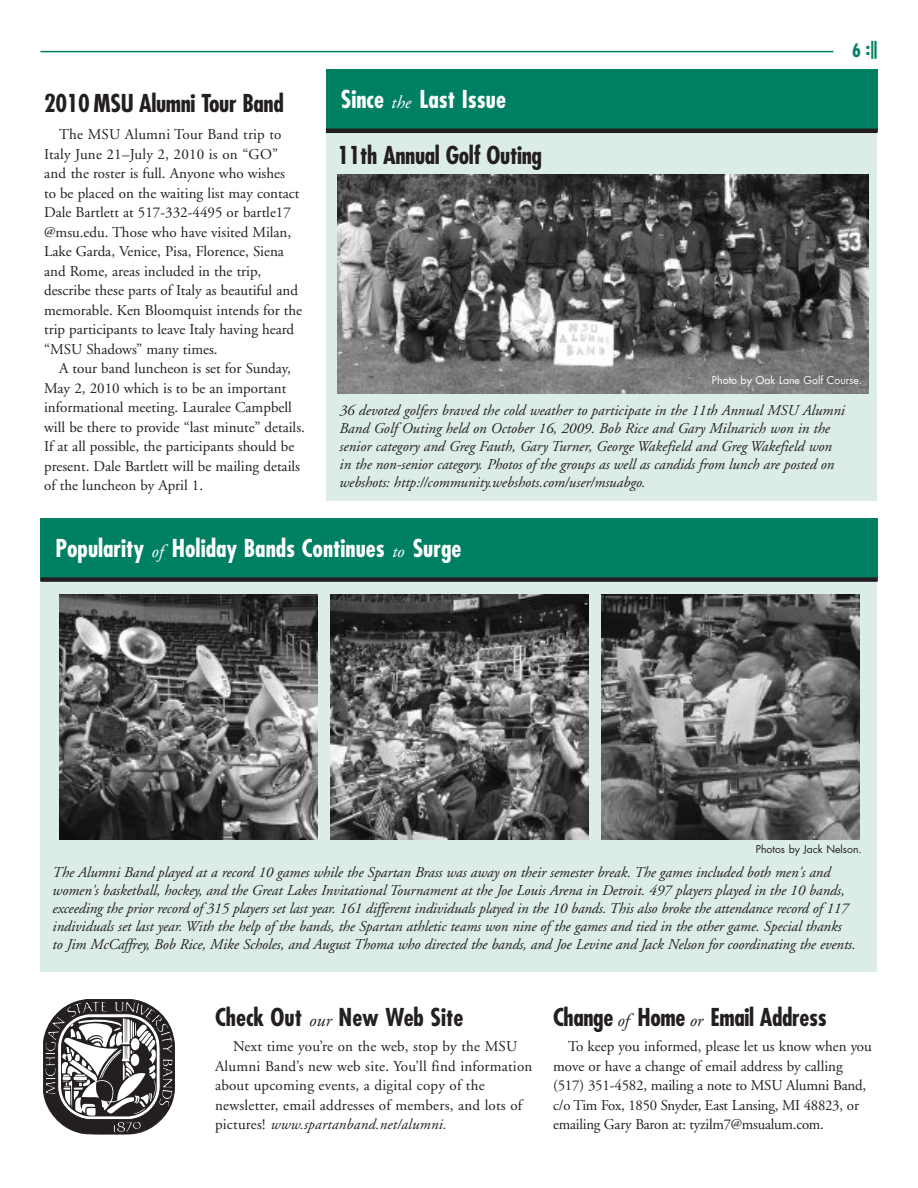
<style>
.page{position:relative;width:918px;height:1188px;background:#fff}
.page>*{position:absolute;margin:0;border:0;box-sizing:border-box;transform-origin:0 0}
.t1{font:700 condensed 24px "Futura";letter-spacing:-.015em;color:#231f20}
.t2{font:700 condensed 24px "Futura";color:#fff}
.t3{font:700 condensed 18px "Futura";color:#008063}
.t4{font:15px/19.5px "Adobe Garamond";color:#231f20}
.t5{font:italic 15px/18px "Adobe Garamond";letter-spacing:-.005em;color:#231f20}
.t6{font:10.5px "Futura Std";color:#fff}
.t7{font:10.5px "Futura Std";color:#231f20}
.s1{font-family:"Adobe Garamond";font-weight:400;font-style:italic;font-stretch:normal;font-size:18px}
.s2{font-family:"Futura Std";font-weight:800;font-stretch:normal}
.s3{font-style:italic}
</style>
<div class="page">
<svg style="left:43px;top:999px;width:132px;height:135px"></svg>
<hr style="left:40px;top:51px;width:793px;height:1px;background:#008063">
<div style="left:326px;top:83px;width:551px;height:417px;background:#dcece8"></div>
<div style="left:326px;top:69px;width:552px;height:63px;background:#008063"></div>
<hr style="left:326px;top:129px;width:552px;height:4px;background:#231f20">
<img style="left:337px;top:175px;width:532px;height:218px">
<div style="left:40px;top:521px;width:838px;height:451px;background:#dcece8"></div>
<div style="left:40px;top:518px;width:838px;height:63px;background:#008063"></div>
<div style="left:40px;top:577px;width:838px;height:5px;background:#231f20"></div>
<img style="left:60px;top:594px;width:257px;height:246px">
<img style="left:331px;top:594px;width:257px;height:246px">
<img style="left:602px;top:594px;width:257px;height:246px">
<h1 class="t1" style="left:44px;top:93px;width:241px">2010 MSU Alumni Tour Band</h1>
<p class="t4" style="left:44px;top:126px;width:260px;text-indent:15px">The MSU Alumni Tour Band trip to Italy June 21–July 2, 2010 is on “GO” and the roster is full. Anyone who wishes<br>to be placed on the waiting list may contact Dale Bartlett at 517-332-4495 or bartle17 @msu.edu. Those who have visited Milan, Lake Garda, Venice, Pisa, Florence, Siena and Rome, areas included in the trip, describe these parts of Italy as beautiful and memorable. Ken Bloomquist intends for the trip participants to leave Italy having heard “MSU Shadows” many times.</p>
<p class="t4" style="left:44px;top:360px;width:262px;text-indent:15px">A tour band luncheon is set for Sunday, May 2, 2010 which is to be an important informational meeting. Lauralee Campbell will be there to provide “last minute” details.<br>If at all possible, the participants should be present. Dale Bartlett will be mailing details of the luncheon by April 1.</p>
<h1 class="t2" style="left:341px;top:89px;width:167px">Since <span class="s1">the</span> Last Issue</h1>
<h1 class="t1" style="left:337px;top:144px;width:206px">11th Annual Golf Outing</h1>
<p class="t3" style="left:852px;top:42px;width:30px">6 :<span class="s2">|</span></p>
<p class="t6" style="left:712px;top:376px;width:152px">Photo by Oak Lane Golf Course.</p>
<p class="t5" style="left:339px;top:403px;width:507px">36 devoted golfers braved the cold weather to participate in the 11th Annual MSU Alumni Band Golf Outing held on October 16, 2009. Bob Rice and Gary Milnarich won in the senior category and Greg Fauth, Gary Turner, George Wakefield and Greg Wakefield won in the non-senior category. Photos of the groups as well as candids from lunch are posted on webshots: http://community.webshots.com/user/msuabgo.</p>
<h1 class="t2" style="left:56px;top:538px;width:407px">Popularity <span class="s1">of</span> Holiday Bands Continues <span class="s1">to</span> Surge</h1>
<p class="t7" style="left:756px;top:844px;width:108px">Photos by Jack Nelson.</p>
<p class="t5" style="left:52px;top:865px;width:805px">The Alumni Band played at a record 10 games while the Spartan Brass was away on their semester break. The games included both men's and women's basketball, hockey, and the Great Lakes Invitational Tournament at the Joe Louis Arena in Detroit. 497 players played in the 10 bands, exceeding the prior record of 315 players set last year. 161 different individuals played in the 10 bands. This also broke the attendance record of 117 individuals set last year. With the help of the bands, the Spartan athletic teams won nine of the games and tied in the other game. Special thanks<br>to Jim McCaffrey, Bob Rice, Mike Scholes, and August Thoma who directed the bands, and Joe Levine and Jack Nelson for coordinating the events.</p>
<h1 class="t1" style="left:215px;top:1007px;width:250px">Check Out <span class="s1">our</span> New Web Site</h1>
<p class="t4" style="left:215px;top:1038px;width:319px;text-indent:18px">Next time you’re on the web, stop by the MSU Alumni Band’s new web site. You’ll find information about upcoming events, a digital copy of the newsletter, email addresses of members, and lots of pictures! <span class="s3">www.spartanband.net/alumni.</span></p>
<h1 class="t1" style="left:553px;top:1007px;width:275px">Change <span class="s1">of</span> Home <span class="s1">or</span> Email Address</h1>
<p class="t4" style="left:553px;top:1038px;width:320px;text-indent:15px">To keep you informed, please let us know when you move or have a change of email address by calling (517) 351-4582, mailing a note to MSU Alumni Band, c/o Tim Fox, 1850 Snyder, East Lansing, MI 48823, or emailing Gary Baron at: tyzilm7@msualum.com.</p>
</div>
